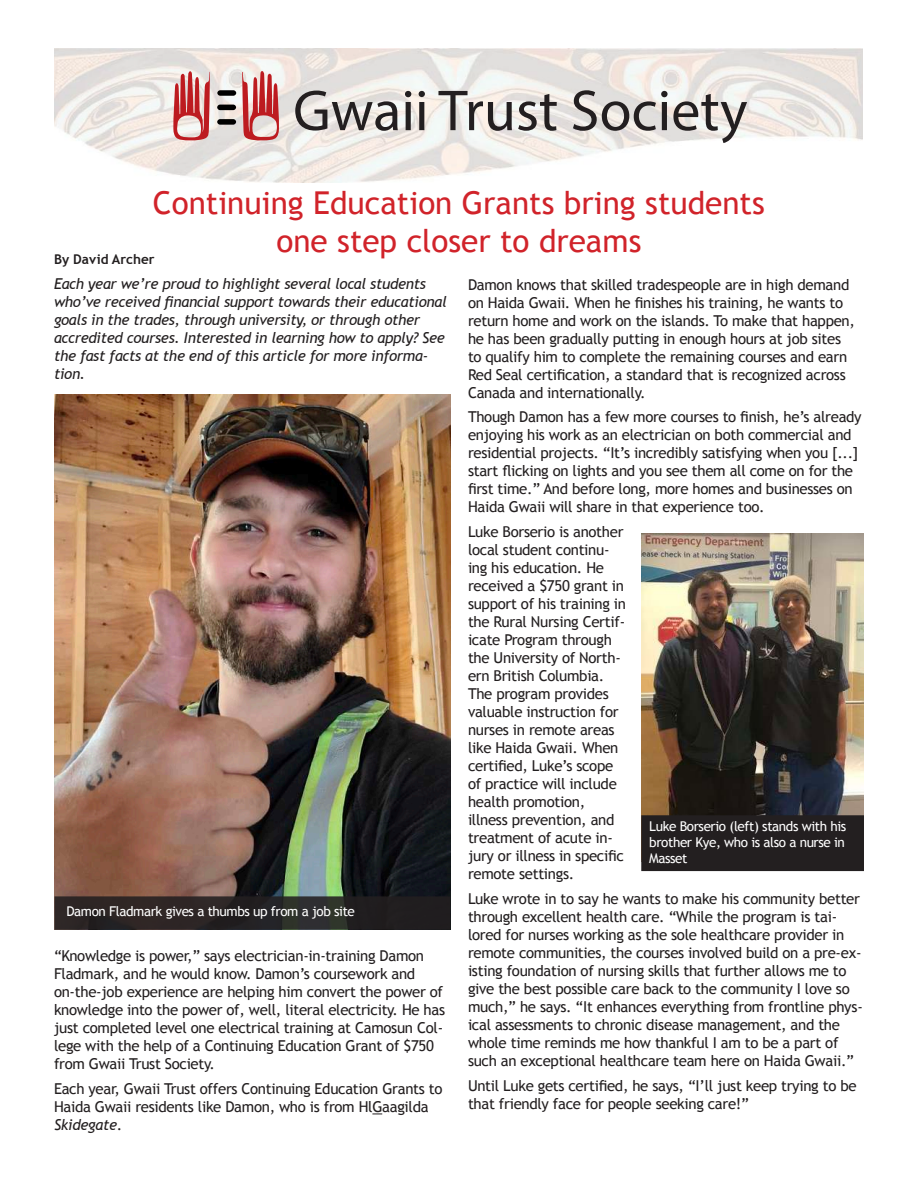
<style>
.page{position:relative;width:918px;height:1188px;background:#fff}
.page>*{position:absolute;margin:0;border:0;box-sizing:border-box;transform-origin:0 0}
.t1{font:31.5px/37.8px "Trebuchet MS";color:#d1232a;text-align:center}
.t2{font:15px/18px "Trebuchet MS";letter-spacing:-.02em;color:#231f20}
.t3{font:italic 15px/18px "Trebuchet MS";letter-spacing:-.02em;color:#231f20}
.t4{font:13.5px/16.2px "Trebuchet MS";letter-spacing:-.03em;color:#fff;text-align:justify}
.t5{font:700 13.5px "Trebuchet MS";color:#231f20}
.s1{font-style:italic}
</style>
<div class="page">
<img style="left:54px;top:395px;width:396px;height:501px">
<svg style="left:57px;top:899px;width:390px;height:28px;background:#282424"></svg>
<div style="left:54px;top:896px;width:396px;height:34px;border:2px solid #231f20"></div>
<img style="left:642px;top:534px;width:222px;height:281px">
<div style="left:642px;top:816px;width:221px;height:54px;background:#231f20"></div>
<div style="left:641px;top:815px;width:223px;height:56px;border:2px solid #231f20"></div>
<img style="left:54px;top:49px;width:808px;height:134px">
<svg style="left:173px;top:70px;width:37px;height:71px;background:#d58283"></svg>
<svg style="left:242px;top:70px;width:37px;height:71px;background:#d58383"></svg>
<div style="left:217px;top:90px;width:19px;height:6px;background:#000;border-radius:3px"></div>
<div style="left:217px;top:104px;width:19px;height:6px;background:#000;border-radius:3px"></div>
<div style="left:217px;top:119px;width:19px;height:6px;background:#000;border-radius:3px"></div>
<svg style="left:295px;top:90px;width:103px;height:41px;background:#aeaaa8"></svg>
<svg style="left:405px;top:91px;width:6px;height:39px"></svg>
<svg style="left:419px;top:91px;width:6px;height:39px"></svg>
<svg style="left:438px;top:91px;width:74px;height:40px"></svg>
<svg style="left:518px;top:94px;width:39px;height:37px"></svg>
<svg style="left:573px;top:90px;width:174px;height:53px"></svg>
<h1 class="t1" style="left:153px;top:184px;width:613px">Continuing Education Grants bring students one step closer to dreams</h1>
<p class="t5" style="left:54px;top:251px;width:102px">By David Archer</p>
<p class="t3" style="left:54px;top:274px;width:394px">Each year we’re proud to highlight several local students who’ve received financial support towards their educational goals in the trades, through university, or through other accredited courses. Interested in learning how to apply? See the fast facts at the end of this article for more informa&shy;tion.</p>
<p class="t2" style="left:468px;top:276px;width:389px">Damon knows that skilled tradespeople are in high demand on Haida Gwaii. When he finishes his training, he wants to return home and work on the islands. To make that happen, he has been gradually putting in enough hours at job sites to qualify him to complete the remaining courses and earn Red Seal certification, a standard that is recognized across Canada and internationally.</p>
<p class="t2" style="left:468px;top:408px;width:395px">Though Damon has a few more courses to finish, he’s already enjoying his work as an electrician on both commercial and residential projects. “It’s incredibly satisfying when you [...] start flicking on lights and you see them all come on for the first time.” And before long, more homes and businesses on Haida Gwaii will share in that experience too.</p>
<p class="t2" style="left:468px;top:523px;width:160px">Luke Borserio is another local student continu&shy;ing his education. He received a $750 grant in support of his training in the Rural Nursing Certif&shy;icate Program through the University of North&shy;ern British Columbia.<br>The program provides valuable instruction for nurses in remote areas like Haida Gwaii. When certified, Luke’s scope of practice will include health promotion, illness prevention, and treatment of acute in&shy;jury or illness in specific remote settings.</p>
<p class="t2" style="left:468px;top:890px;width:396px">Luke wrote in to say he wants to make his community better through excellent health care. “While the program is tai&shy;lored for nurses working as the sole healthcare provider in remote communities, the courses involved build on a pre-ex&shy;isting foundation of nursing skills that further allows me to give the best possible care back to the community I love so much,” he says. “It enhances everything from frontline phys&shy;ical assessments to chronic disease management, and the whole time reminds me how thankful I am to be a part of such an exceptional healthcare team here on Haida Gwaii.”</p>
<p class="t2" style="left:468px;top:1077px;width:390px">Until Luke gets certified, he says, “I’ll just keep trying to be that friendly face for people seeking care!”</p>
<p class="t4" style="left:649px;top:818px;width:198px">Luke Borserio (left) stands with his brother Kye, who is also a nurse in Masset</p>
<p class="t4" style="left:66px;top:903px;width:290px">Damon Fladmark gives a thumbs up from a job site</p>
<p class="t2" style="left:54px;top:947px;width:393px">“Knowledge is power,” says electrician-in-training Damon Fladmark, and he would know. Damon’s coursework and on-the-job experience are helping him convert the power of knowledge into the power of, well, literal electricity. He has just completed level one electrical training at Camosun Col&shy;lege with the help of a Continuing Education Grant of $750 from Gwaii Trust Society.</p>
<p class="t2" style="left:54px;top:1080px;width:390px">Each year, Gwaii Trust offers Continuing Education Grants to<br>Haida Gwaii residents like Damon, who is from HlGaagilda<br><span class="s1">Skidegate</span>.</p>
</div>
